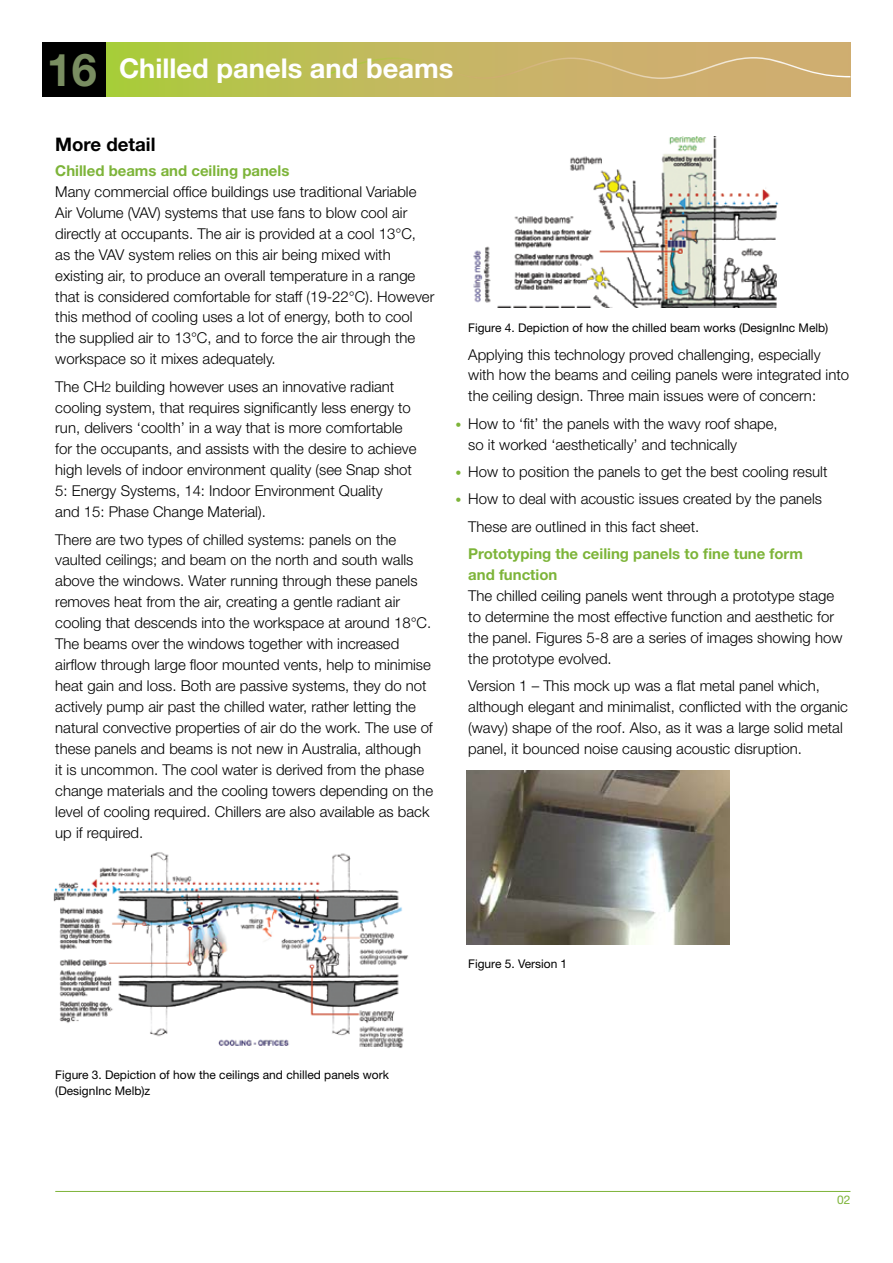
<style>
.page{position:relative;width:893px;height:1263px;background:#fff}
.page>*{position:absolute;margin:0;border:0;box-sizing:border-box;transform-origin:0 0}
.t1{font:700 27.3px "Helvetica Neue";color:#fff}
.t2{font:700 18.75px "Helvetica Neue";color:#000}
.t3{font:300 15px/21px "Helvetica Neue";color:#000}
.t4{font:700 15px/21px "Helvetica Neue";color:#7db439}
.t5{font:12px/16.5px "Helvetica Neue";color:#000}
.t6{font:12px "Helvetica Neue";color:#7db439}
.s1{font-size:45.3px;color:#798d61}
.s2{font-size:12px}
.s3{font-size:12px;color:#7db439}
</style>
<div class="page">
<hr style="left:55px;top:1191px;width:795px;height:1px;background:#7db439">
<div style="left:106px;top:43px;width:744px;height:54px;background:linear-gradient(to right,#b0c744,#d7a87b)"></div>
<svg style="left:329px;top:57px;width:521px;height:22px;background:#cbb46c"></svg>
<div style="left:43px;top:43px;width:63px;height:54px;background:#000"></div>
<img style="left:53px;top:852px;width:355px;height:196px">
<img style="left:473px;top:136px;width:306px;height:172px">
<img style="left:467px;top:771px;width:262px;height:174px">
<h1 class="t1" style="left:47px;top:52px;width:408px"><span class="s1">16</span> Chilled panels and beams</h1>
<p class="t2" style="left:55px;top:132px;width:102px">More detail</p>
<p class="t4" style="left:55px;top:160px;width:236px">Chilled beams and ceiling panels</p>
<p class="t3" style="left:55px;top:181px;width:381px">Many commercial office buildings use traditional Variable Air Volume (VAV) systems that use fans to blow cool air directly at occupants. The air is provided at a cool 13°C, as the VAV system relies on this air being mixed with existing air, to produce an overall temperature in a range that is considered comfortable for staff (19-22°C). However this method of cooling uses a lot of energy, both to cool the supplied air to 13°C, and to force the air through the workspace so it mixes adequately.</p>
<p class="t3" style="left:55px;top:375px;width:363px">The CH<span class="s2">2</span> building however uses an innovative radiant cooling system, that requires significantly less energy to run, delivers ‘coolth’ in a way that is more comfortable for the occupants, and assists with the desire to achieve high levels of indoor environment quality (see Snap shot 5: Energy Systems, 14: Indoor Environment Quality<br>and 15: Phase Change Material).</p>
<p class="t3" style="left:55px;top:528px;width:379px">There are two types of chilled systems: panels on the vaulted ceilings; and beam on the north and south walls above the windows. Water running through these panels removes heat from the air, creating a gentle radiant air cooling that descends into the workspace at around 18°C.<br>The beams over the windows together with increased airflow through large floor mounted vents, help to minimise heat gain and loss. Both are passive systems, they do not actively pump air past the chilled water, rather letting the natural convective properties of air do the work. The use of these panels and beams is not new in Australia, although<br>it is uncommon. The cool water is derived from the phase change materials and the cooling towers depending on the level of cooling required. Chillers are also available as back up if required.</p>
<p class="t5" style="left:468px;top:320px;width:362px">Figure 4. Depiction of how the chilled beam works (DesignInc Melb)</p>
<p class="t3" style="left:468px;top:343px;width:382px">Applying this technology proved challenging, especially with how the beams and ceiling panels were integrated into the ceiling design. Three main issues were of concern:</p>
<p class="t3" style="left:468px;top:413px;width:311px;text-indent:-13px"><span class="s3">•</span> How to ‘fit’ the panels with the wavy roof shape, so it worked ‘aesthetically’ and technically</p>
<p class="t3" style="left:455px;top:461px;width:373px"><span class="s3">•</span> How to position the panels to get the best cooling result</p>
<p class="t3" style="left:468px;top:485px;width:355px;line-height:27.3px;text-indent:-13px"><span class="s3">•</span> How to deal with acoustic issues created by the panels<br>These are outlined in this fact sheet.</p>
<p class="t4" style="left:468px;top:543px;width:336px">Prototyping the ceiling panels to fine tune form and function</p>
<p class="t3" style="left:468px;top:585px;width:376px">The chilled ceiling panels went through a prototype stage to determine the most effective function and aesthetic for the panel. Figures 5-8 are a series of images showing how the prototype evolved.</p>
<p class="t3" style="left:468px;top:675px;width:381px">Version 1 – This mock up was a flat metal panel which, although elegant and minimalist, conflicted with the organic (wavy) shape of the roof. Also, as it was a large solid metal panel, it bounced noise causing acoustic disruption.</p>
<p class="t5" style="left:55px;top:1066px;width:335px">Figure 3. Depiction of how the ceilings and chilled panels work (DesignInc Melb)z</p>
<p class="t5" style="left:468px;top:955px;width:101px">Figure 5. Version 1</p>
<p class="t6" style="left:837px;top:1193px;width:15px">02</p>
</div>
